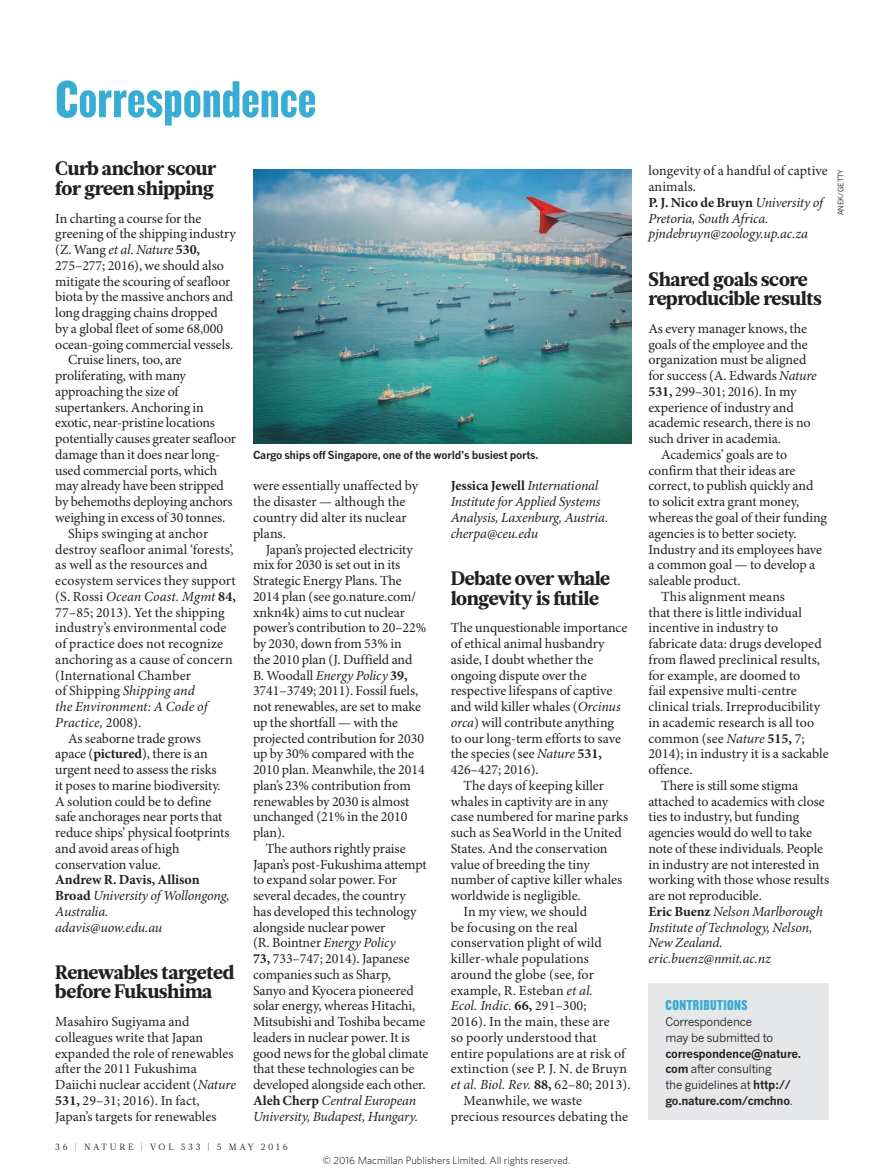
<style>
.page{position:relative;width:893px;height:1174px;background:#fff}
.page>*{position:absolute;margin:0;border:0;box-sizing:border-box;transform-origin:0 0}
.t1{font:54px "Knockout 69 Full Liteweight";color:#38acd2}
.CORRES_HEAD{font:900 19.5px/19.5px "Glosa Math";letter-spacing:-.02em;color:#231f20}
.SUMMARY_BOX_HEAD{font:15px "Knockout 69 Full Liteweight";letter-spacing:.03em;color:#38acd2}
.BODY_TEXT_R_L_INDENT{font:13.95px/15.8px "Minion Pro";letter-spacing:-.005em;color:#231f20}
.BODY_TEXT_R_L_1ST_PA{font:13.95px/15.8px "Minion Pro";letter-spacing:-.005em;color:#231f20}
.CORRES_AUTHOR_DETAIL{font:italic 13.95px/15.8px "Minion Pro";letter-spacing:-.015em;color:#231f20}
.EMAIL{font:italic 13.95px "Minion Pro";letter-spacing:-.01em;color:#231f20}
.BOX_COPY_1ST_PARA{font:11.7px/15.8px "News Gothic MTOT";letter-spacing:-.02em;color:#231f20}
.PIC_CAPTION{font:700 10.8px "News Gothic MTOT";letter-spacing:-.02em;color:#231f20}
.t2{font:300 10.5px "Whitney";color:#000}
.t3{font:9px "Glosa Math";letter-spacing:.3em;color:#231f20}
.PIC_CREDIT{font:7.5px "News Gothic MTOT";color:#231f20}
.s1{font-style:italic}
.s2{font-weight:700}
.s3{font-weight:700;font-style:normal}
</style>
<div class="page">
<img style="left:253px;top:169px;width:378px;height:274px">
<div style="left:648px;top:983px;width:181px;height:136px;background:#e6e7e9"></div>
<h1 class="t1" style="left:55px;top:65px;width:263px">Correspondence</h1>
<p class="CORRES_HEAD" style="left:55px;top:159px;width:163px">Curb anchor scour for green shipping</p>
<p class="BODY_TEXT_R_L_1ST_PA" style="left:55px;top:211px;width:182px">In charting a course for the greening of the shipping industry (Z. Wang <span class="s1">et al</span>. <span class="s1">Nature</span> <span class="s2">530,<br></span>275–277; 2016), we should also mitigate the scouring of seafloor biota by the massive anchors and long dragging chains dropped<br>by a global fleet of some 68,000 ocean-going commercial vessels.</p>
<p class="BODY_TEXT_R_L_INDENT" style="left:55px;top:353px;width:182px;text-indent:13px">Cruise liners, too, are proliferating, with many approaching the size of supertankers. Anchoring in exotic, near-pristine locations potentially causes greater seafloor damage than it does near long&shy;used commercial ports, which may already have been stripped by behemoths deploying anchors weighing in excess of 30 tonnes.</p>
<p class="BODY_TEXT_R_L_INDENT" style="left:55px;top:526px;width:182px;text-indent:13px">Ships swinging at anchor destroy seafloor animal ‘forests’, as well as the resources and ecosystem services they support (S. Rossi <span class="s1">Ocean Coast. Mgmt</span> <span class="s2">84,<br></span>77–85; 2013). Yet the shipping industry’s environmental code of practice does not recognize anchoring as a cause of concern (International Chamber<br>of Shipping <span class="s1">Shipping and<br>the Environment: A Code of<br>Practice,</span> 2008).</p>
<p class="BODY_TEXT_R_L_INDENT" style="left:55px;top:731px;width:176px;text-indent:13px">As seaborne trade grows apace (<span class="s2">pictured</span>), there is an urgent need to assess the risks<br>it poses to marine biodiversity.<br>A solution could be to define safe anchorages near ports that reduce ships’ physical footprints and avoid areas of high conservation value.</p>
<p class="CORRES_AUTHOR_DETAIL" style="left:55px;top:872px;width:176px"><span class="s3">Andrew R. Davis, Allison<br>Broad</span> University of Wollongong,<br>Australia.</p>
<p class="EMAIL" style="left:55px;top:918px;width:109px">adavis@uow.edu.au</p>
<p class="PIC_CAPTION" style="left:253px;top:448px;width:287px">Cargo ships off Singapore, one of the world’s busiest ports.</p>
<p class="BODY_TEXT_R_L_1ST_PA" style="left:253px;top:479px;width:167px">were essentially unaffected by the disaster — although the country did alter its nuclear plans.</p>
<p class="BODY_TEXT_R_L_INDENT" style="left:253px;top:542px;width:175px;text-indent:13px">Japan’s projected electricity mix for 2030 is set out in its<br>Strategic Energy Plans. The<br>2014 plan (see go.nature.com/ xnkn4k) aims to cut nuclear power’s contribution to 20–22% by 2030, down from 53% in<br>the 2010 plan (J. Duffield and<br>B. Woodall <span class="s1">Energy Policy</span> <span class="s2">39,<br></span>3741–3749; 2011). Fossil fuels, not renewables, are set to make up the shortfall — with the projected contribution for 2030 up by 30% compared with the<br>2010 plan. Meanwhile, the 2014 plan’s 23% contribution from renewables by 2030 is almost unchanged (21% in the 2010 plan).</p>
<p class="BODY_TEXT_R_L_INDENT" style="left:253px;top:841px;width:177px;text-indent:13px">The authors rightly praise<br>Japan’s post-Fukushima attempt to expand solar power. For several decades, the country<br>has developed this technology alongside nuclear power<br>(R. Bointner <span class="s1">Energy Policy<br></span><span class="s2">73,</span> 733–747; 2014). Japanese companies such as Sharp,<br>Sanyo and Kyocera pioneered solar energy, whereas Hitachi,<br>Mitsubishi and Toshiba became leaders in nuclear power. It is good news for the global climate that these technologies can be developed alongside each other.</p>
<p class="CORRES_AUTHOR_DETAIL" style="left:253px;top:1093px;width:166px"><span class="s3">Aleh Cherp</span> Central European<br>University, Budapest, Hungary.</p>
<p class="CORRES_AUTHOR_DETAIL" style="left:451px;top:479px;width:159px"><span class="s3">Jessica Jewell</span> International<br>Institute for Applied Systems<br>Analysis, Laxenburg, Austria.</p>
<p class="CORRES_AUTHOR_DETAIL" style="left:451px;top:526px;width:89px">cherpa@ceu.edu</p>
<p class="CORRES_HEAD" style="left:451px;top:569px;width:161px">Debate over whale longevity is futile</p>
<p class="BODY_TEXT_R_L_1ST_PA" style="left:451px;top:620px;width:178px">The unquestionable importance of ethical animal husbandry aside, I doubt whether the ongoing dispute over the respective lifespans of captive and wild killer whales (<span class="s1">Orcinus orca</span>) will contribute anything to our long-term efforts to save the species (see <span class="s1">Nature</span> <span class="s2">531,<br></span>426–427; 2016).</p>
<p class="BODY_TEXT_R_L_INDENT" style="left:451px;top:778px;width:179px;text-indent:13px">The days of keeping killer whales in captivity are in any case numbered for marine parks such as SeaWorld in the United<br>States. And the conservation value of breeding the tiny number of captive killer whales worldwide is negligible.</p>
<p class="BODY_TEXT_R_L_INDENT" style="left:451px;top:904px;width:181px;text-indent:13px">In my view, we should<br>be focusing on the real conservation plight of wild killer-whale populations around the globe (see, for example, R. Esteban <span class="s1">et al.<br>Ecol. Indic.</span> <span class="s2">66,</span> 291–300;<br>2016). In the main, these are<br>so poorly understood that entire populations are at risk of extinction (see P. J. N. de Bruyn <span class="s1">et al. Biol. Rev.</span> <span class="s2">88,</span> 62–80; 2013).</p>
<p class="BODY_TEXT_R_L_INDENT" style="left:451px;top:1093px;width:179px;text-indent:13px">Meanwhile, we waste precious resources debating the</p>
<p class="CORRES_HEAD" style="left:55px;top:962px;width:181px">Renewables targeted before Fukushima</p>
<p class="BODY_TEXT_R_L_1ST_PA" style="left:55px;top:1014px;width:182px">Masahiro Sugiyama and colleagues write that Japan expanded the role of renewables after the 2011 Fukushima<br>Daiichi nuclear accident (<span class="s1">Nature<br></span><span class="s2">531,</span> 29–31; 2016). In fact,<br>Japan’s targets for renewables</p>
<p class="t3" style="left:55px;top:1141px;width:234px">36 | NATURE | VOL 533 | 5 MAY 2016</p>
<p class="t2" style="left:323px;top:1153px;width:249px">© 2016 Macmillan Publishers Limited. All rights reserved.</p>
<p class="BODY_TEXT_R_L_INDENT" style="left:648px;top:164px;width:181px">longevity of a handful of captive animals.</p>
<p class="CORRES_AUTHOR_DETAIL" style="left:648px;top:195px;width:176px"><span class="s3">P. J. Nico de Bruyn</span> University of<br>Pretoria, South Africa.</p>
<p class="EMAIL" style="left:648px;top:225px;width:161px">pjndebruyn@zoology.up.ac.za</p>
<p class="PIC_CREDIT" style="left:836px;top:215px;width:48px;rotate:-90deg">ANEK/GETTY</p>
<p class="CORRES_HEAD" style="left:648px;top:269px;width:175px">Shared goals score reproducible results</p>
<p class="BODY_TEXT_R_L_1ST_PA" style="left:648px;top:321px;width:170px">As every manager knows, the goals of the employee and the organization must be aligned for success (A. Edwards <span class="s1">Nature<br></span><span class="s2">531,</span> 299–301; 2016). In my experience of industry and academic research, there is no such driver in academia.</p>
<p class="BODY_TEXT_R_L_INDENT" style="left:648px;top:447px;width:180px;text-indent:13px">Academics’ goals are to confirm that their ideas are correct, to publish quickly and to solicit extra grant money, whereas the goal of their funding agencies is to better society.<br>Industry and its employees have a common goal — to develop a saleable product.</p>
<p class="BODY_TEXT_R_L_INDENT" style="left:648px;top:589px;width:182px;text-indent:13px">This alignment means<br>that there is little individual incentive in industry to fabricate data: drugs developed from flawed preclinical results, for example, are doomed to<br>fail expensive multi-centre clinical trials. Irreproducibility in academic research is all too common (see <span class="s1">Nature</span> <span class="s2">515,</span> 7;<br>2014); in industry it is a sackable offence.</p>
<p class="BODY_TEXT_R_L_INDENT" style="left:648px;top:778px;width:182px;text-indent:13px">There is still some stigma attached to academics with close ties to industry, but funding agencies would do well to take note of these individuals. People in industry are not interested in working with those whose results are not reproducible.</p>
<p class="CORRES_AUTHOR_DETAIL" style="left:648px;top:904px;width:176px"><span class="s3">Eric Buenz</span> Nelson Marlborough<br>Institute of Technology, Nelson,<br>New Zealand.</p>
<p class="EMAIL" style="left:648px;top:950px;width:124px">eric.buenz@nmit.ac.nz</p>
<p class="SUMMARY_BOX_HEAD" style="left:665px;top:996px;width:84px">CONTRIBUTIONS</p>
<p class="BOX_COPY_1ST_PARA" style="left:665px;top:1014px;width:137px">Correspondence<br>may be submitted to <span class="s2">correspondence@nature. com</span> after consulting<br>the guidelines at <span class="s2">http:// go.nature.com/cmchno</span>.</p>
</div>
